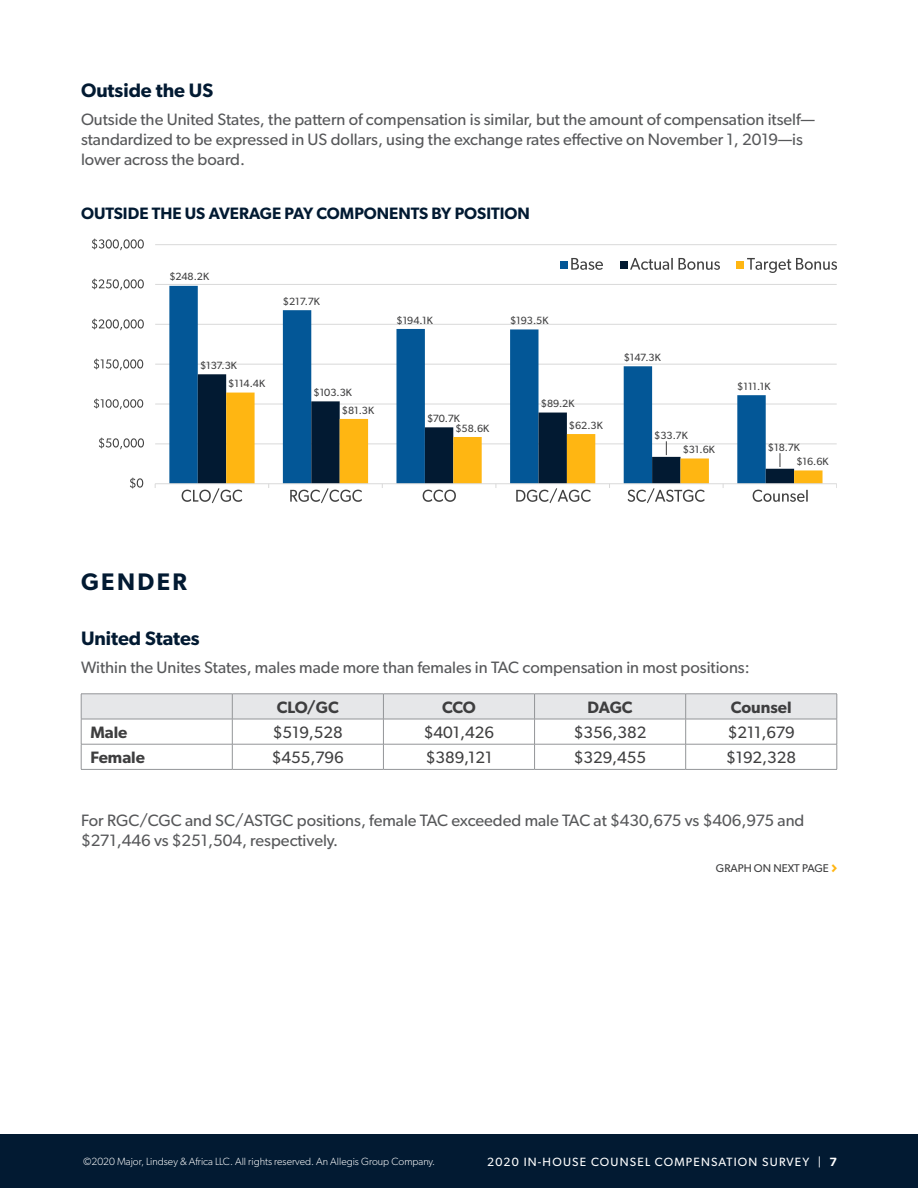
<style>
.page{position:relative;width:918px;height:1188px;background:#fff}
.page>*{position:absolute;margin:0;border:0;box-sizing:border-box;transform-origin:0 0}
.t1{font:600 24px "Gibson";letter-spacing:.1em;color:#021a32}
.t2{font:600 19.5px "Gibson";color:#021a32}
.t3{font:16.5px/19.8px "Gibson";color:#57585a}
.t4{font:16.5px "Gibson";color:#3e3e3f}
.H4_Chart{font:600 16.5px "Gibson";color:#021a32}
.t5{font:600 16.5px "Gibson";color:#3e3e3f}
.t6{font:12px "Gibson";letter-spacing:.1em;color:#fff}
.t7{font:11.25px "Gibson";color:#3e3e3f}
.t8{font:10.5px "Gibson";color:#3e3e3f}
.t9{font:300 10.5px "Gibson";color:#fff}
.s1{font-family:"Verlag";font-weight:900;font-size:16.5px;color:#ffb612}
.s2{font-weight:600}
</style>
<div class="page">
<div style="left:0;top:1134px;width:918px;height:54px;background:#021a32"></div>
<hr style="left:155px;top:444px;width:682px;height:1px;background:#d9d9d9">
<hr style="left:155px;top:404px;width:682px;height:1px;background:#d9d9d9">
<hr style="left:155px;top:364px;width:682px;height:1px;background:#d9d9d9">
<hr style="left:155px;top:324px;width:682px;height:1px;background:#d9d9d9">
<hr style="left:155px;top:284px;width:682px;height:1px;background:#d9d9d9">
<hr style="left:155px;top:244px;width:682px;height:1px;background:#d9d9d9">
<svg style="left:169px;top:286px;width:597px;height:197px"></svg>
<svg style="left:198px;top:374px;width:568px;height:109px"></svg>
<svg style="left:226px;top:393px;width:597px;height:90px"></svg>
<hr style="left:155px;top:483px;width:682px;height:1px;background:#d9d9d9">
<img style="left:130px;top:478px;width:14px;height:11px">
<img style="left:99px;top:438px;width:45px;height:12px">
<img style="left:93px;top:398px;width:51px;height:12px">
<img style="left:94px;top:358px;width:50px;height:12px">
<img style="left:92px;top:318px;width:52px;height:12px">
<img style="left:92px;top:278px;width:52px;height:12px">
<img style="left:92px;top:239px;width:52px;height:11px">
<img style="left:181px;top:488px;width:62px;height:15px">
<img style="left:290px;top:488px;width:72px;height:15px">
<img style="left:422px;top:489px;width:34px;height:13px">
<img style="left:516px;top:488px;width:75px;height:15px">
<img style="left:628px;top:488px;width:77px;height:15px">
<img style="left:752px;top:489px;width:56px;height:13px">
<div style="left:560px;top:261px;width:8px;height:7px;background:#035797"></div>
<img style="left:571px;top:258px;width:32px;height:12px">
<div style="left:620px;top:261px;width:7px;height:7px;background:#021a32"></div>
<img style="left:631px;top:258px;width:89px;height:12px">
<div style="left:736px;top:261px;width:8px;height:7px;background:#ffb612"></div>
<img style="left:747px;top:258px;width:90px;height:15px">
<svg style="left:666px;top:441px;width:1px;height:14px"></svg>
<svg style="left:780px;top:453px;width:1px;height:14px"></svg>
<hr style="left:81px;top:769px;width:151px;height:1px;background:#939598">
<hr style="left:232px;top:769px;width:151px;height:1px;background:#939598">
<hr style="left:383px;top:769px;width:152px;height:1px;background:#939598">
<hr style="left:535px;top:769px;width:151px;height:1px;background:#939598">
<hr style="left:686px;top:769px;width:151px;height:1px;background:#939598">
<svg style="left:81px;top:694px;width:757px;height:75px"></svg>
<h3 class="t2" style="left:81px;top:78px;width:134px">Outside the US</h3>
<p class="t3" style="left:81px;top:109px;width:735px">Outside the United States, the pattern of compensation is similar, but the amount of compensation itself— standardized to be expressed in US dollars, using the exchange rates effective on November 1, 2019—is lower across the board.</p>
<p class="H4_Chart" style="left:81px;top:203px;width:450px">OUTSIDE THE US AVERAGE PAY COMPONENTS BY POSITION</p>
<p class="t8" style="left:169px;top:270px;width:41px">$248.2K</p>
<p class="t8" style="left:283px;top:295px;width:39px">$217.7K</p>
<p class="t8" style="left:200px;top:359px;width:39px">$137.3K</p>
<p class="t8" style="left:228px;top:377px;width:38px">$114.4K</p>
<p class="t8" style="left:314px;top:386px;width:40px">$103.3K</p>
<p class="t8" style="left:342px;top:404px;width:34px">$81.3K</p>
<p class="t8" style="left:397px;top:314px;width:38px">$194.1K</p>
<p class="t8" style="left:510px;top:314px;width:40px">$193.5K</p>
<p class="t8" style="left:541px;top:397px;width:35px">$89.2K</p>
<p class="t8" style="left:427px;top:412px;width:34px">$70.7K</p>
<p class="t8" style="left:455px;top:422px;width:35px">$58.6K</p>
<p class="t8" style="left:569px;top:419px;width:35px">$62.3K</p>
<p class="t8" style="left:624px;top:351px;width:39px">$147.3K</p>
<p class="t8" style="left:654px;top:429px;width:35px">$33.7K</p>
<p class="t8" style="left:683px;top:443px;width:34px">$31.6K</p>
<p class="t8" style="left:737px;top:380px;width:35px">$111.1K</p>
<p class="t8" style="left:768px;top:441px;width:34px">$18.7K</p>
<p class="t8" style="left:796px;top:455px;width:34px">$16.6K</p>
<h2 class="t1" style="left:81px;top:567px;width:107px">GENDER</h2>
<h3 class="t2" style="left:81px;top:626px;width:120px">United States</h3>
<p class="t3" style="left:81px;top:658px;width:670px">Within the Unites States, males made more than females in TAC compensation in most positions:</p>
<p class="t5" style="left:277px;top:697px;width:63px">CLO/GC</p>
<p class="t5" style="left:442px;top:697px;width:35px">CCO</p>
<p class="t5" style="left:588px;top:697px;width:47px">DAGC</p>
<p class="t5" style="left:731px;top:697px;width:62px">Counsel</p>
<p class="t5" style="left:90px;top:723px;width:39px">Male</p>
<p class="t4" style="left:273px;top:723px;width:71px">$519,528</p>
<p class="t4" style="left:424px;top:723px;width:72px">$401,426</p>
<p class="t4" style="left:574px;top:723px;width:74px">$356,382</p>
<p class="t4" style="left:728px;top:723px;width:69px">$211,679</p>
<p class="t5" style="left:90px;top:748px;width:56px">Female</p>
<p class="t4" style="left:272px;top:748px;width:73px">$455,796</p>
<p class="t4" style="left:426px;top:748px;width:68px">$389,121</p>
<p class="t4" style="left:574px;top:748px;width:74px">$329,455</p>
<p class="t4" style="left:726px;top:748px;width:72px">$192,328</p>
<p class="t3" style="left:81px;top:810px;width:725px">For RGC/CGC and SC/ASTGC positions, female TAC exceeded male TAC at $430,675 vs $406,975 and $271,446 vs $251,504, respectively.</p>
<p class="t7" style="left:716px;top:862px;width:123px">GRAPH ON NEXT PAGE <span class="s1">&gt;</span></p>
<p class="t9" style="left:83px;top:1155px;width:354px">©2020 Major, Lindsey &amp; Africa LLC. All rights reserved. An Allegis Group Company.</p>
<p class="t6" style="left:487px;top:1154px;width:351px">2020 IN-HOUSE COUNSEL COMPENSATION SURVEY | <span class="s2">7</span></p>
</div>
